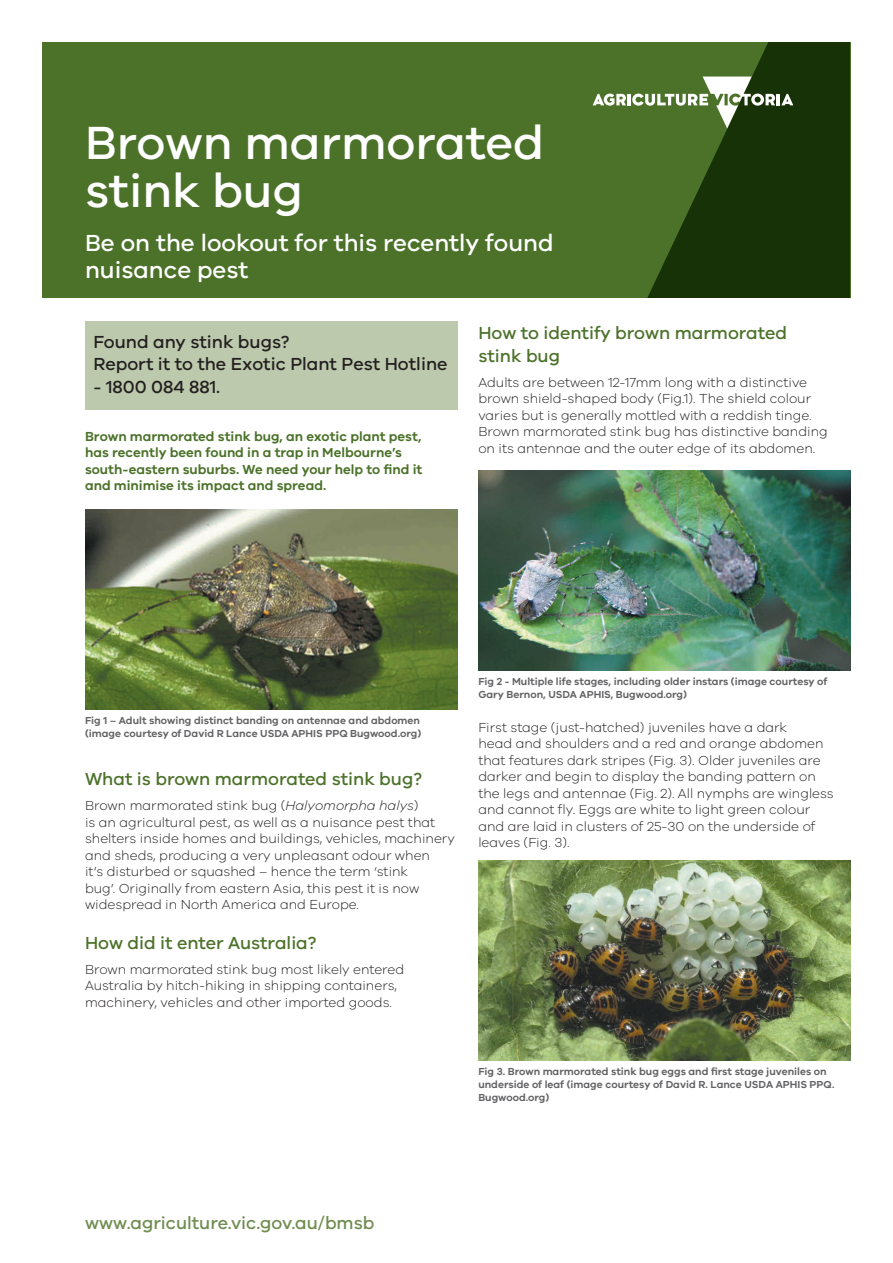
<style>
.page{position:relative;width:893px;height:1263px;background:#fff}
.page>*{position:absolute;margin:0;border:0;box-sizing:border-box;transform-origin:0 0}
.COVER_HEAD_B{font:500 48px/48px "VIC";color:#fff}
.COVER_HEAD_C{font:500 24px/27px "VIC";color:#fff}
.HEAD_B{font:500 18px/22.5px "VIC";color:#4c722a}
.HEAD_B-2{font:500 18px/22.5px "VIC";color:#231f20}
.HEAD_B-3{font:500 18px "VIC";color:#708d50}
.BODY{font:300 13.5px/16.5px "VIC";color:#231f20}
.Pullout_feature{font:600 13.5px/16.5px "VIC";color:#4c722a}
.t1{font:600 10.5px/12.8px "VIC";color:#636366}
.s1{font-style:italic}
</style>
<div class="page">
<div style="left:43px;top:43px;width:807px;height:255px;background:#4c722a"></div>
<svg style="left:592px;top:43px;width:258px;height:255px;fill:#163206"></svg>
<svg style="left:593px;top:77px;width:200px;height:51px"></svg>
<div style="left:85px;top:321px;width:372px;height:88px;background:#bcc9ac"></div>
<img style="left:85px;top:510px;width:372px;height:199px">
<img style="left:478px;top:471px;width:372px;height:200px">
<img style="left:478px;top:861px;width:372px;height:199px">
<p class="COVER_HEAD_B" style="left:85px;top:118px;width:460px">Brown marmorated stink bug</p>
<p class="COVER_HEAD_C" style="left:85px;top:229px;width:470px">Be on the lookout for this recently found nuisance pest</p>
<p class="HEAD_B-2" style="left:94px;top:330px;width:355px">Found any stink bugs?<br>Report it to the Exotic Plant Pest Hotline</p>
<p class="HEAD_B-2" style="left:94px;top:375px;width:128px">- 1800 084 881.</p>
<p class="Pullout_feature" style="left:85px;top:428px;width:339px">Brown marmorated stink bug, an exotic plant pest, has recently been found in a trap in Melbourne’s south-eastern suburbs. We need your help to find it and minimise its impact and spread.</p>
<p class="HEAD_B" style="left:478px;top:321px;width:310px">How to identify brown marmorated stink bug</p>
<p class="BODY" style="left:478px;top:373px;width:351px">Adults are between 12-17mm long with a distinctive brown shield-shaped body (Fig.1). The shield colour varies but is generally mottled with a reddish tinge.<br>Brown marmorated stink bug has distinctive banding on its antennae and the outer edge of its abdomen.</p>
<p class="t1" style="left:85px;top:714px;width:338px">Fig 1 – Adult showing distinct banding on antennae and abdomen (image courtesy of David R Lance USDA APHIS PPQ Bugwood.org)</p>
<p class="HEAD_B" style="left:85px;top:767px;width:339px">What is brown marmorated stink bug?</p>
<p class="BODY" style="left:85px;top:797px;width:371px">Brown marmorated stink bug (<span class="s1">Halyomorpha halys</span>)<br>is an agricultural pest, as well as a nuisance pest that shelters inside homes and buildings, vehicles, machinery and sheds, producing a very unpleasant odour when<br>it’s disturbed or squashed – hence the term ‘stink<br>bug’. Originally from eastern Asia, this pest it is now widespread in North America and Europe.</p>
<p class="HEAD_B" style="left:85px;top:931px;width:233px">How did it enter Australia?</p>
<p class="BODY" style="left:85px;top:960px;width:321px">Brown marmorated stink bug most likely entered<br>Australia by hitch-hiking in shipping containers, machinery, vehicles and other imported goods.</p>
<p class="t1" style="left:478px;top:675px;width:350px">Fig 2 - Multiple life stages, including older instars (image courtesy of<br>Gary Bernon, USDA APHIS, Bugwood.org)</p>
<p class="BODY" style="left:478px;top:718px;width:357px">First stage (just-hatched) juveniles have a dark<br>head and shoulders and a red and orange abdomen that features dark stripes (Fig. 3). Older juveniles are darker and begin to display the banding pattern on the legs and antennae (Fig. 2). All nymphs are wingless and cannot fly. Eggs are white to light green colour and are laid in clusters of 25-30 on the underside of leaves (Fig. 3).</p>
<p class="t1" style="left:478px;top:1065px;width:358px">Fig 3. Brown marmorated stink bug eggs and first stage juveniles on underside of leaf (image courtesy of David R. Lance USDA APHIS PPQ.<br>Bugwood.org)</p>
<p class="HEAD_B-3" style="left:85px;top:1212px;width:291px">www.agriculture.vic.gov.au/bmsb</p>
</div>
